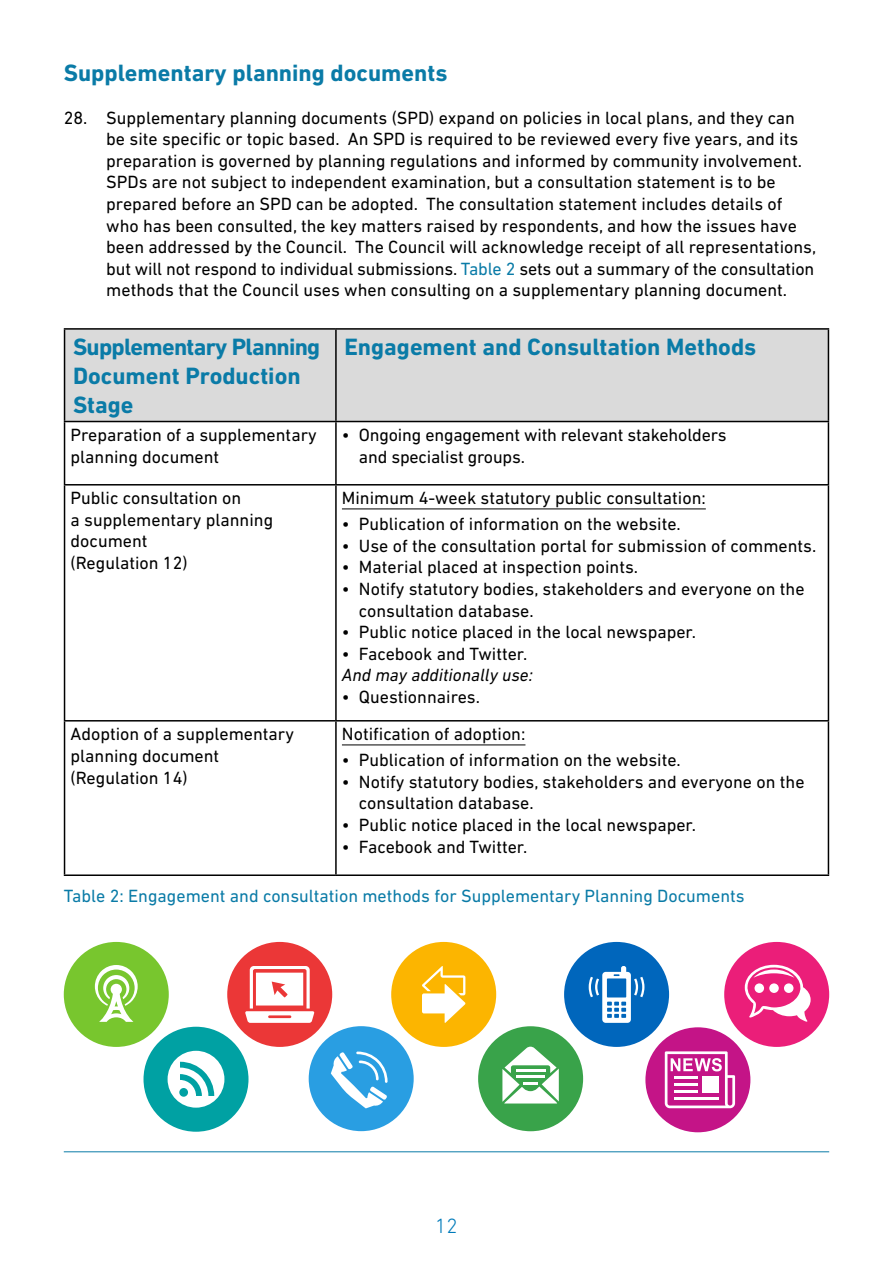
<style>
.page{position:relative;width:893px;height:1263px;background:#fff}
.page>*{position:absolute;margin:0;border:0;box-sizing:border-box;transform-origin:0 0}
.t1{font:700 24px "DIN Next LT Pro";color:#0a7ba7}
.t2{font:700 24px/28.8px "DIN Next LT Pro";letter-spacing:-.02em;color:#0a7ba7}
.t3{font:300 21px "DIN Next LT Pro";color:#007bba}
.t4{font:18px/21.6px "DIN Next LT Pro";color:#000}
.t5{font:18px "DIN Next LT Pro";color:#0a7ba7}
.t6{font:italic 18px "DIN Next LT Pro";color:#000}
.s1{color:#0a7ba7}
</style>
<div class="page">
<hr style="left:64px;top:1151px;width:765px;height:1px;background:#0a7ba7">
<div style="left:65px;top:330px;width:763px;height:91px;background:#dadada"></div>
<hr style="left:64px;top:328px;width:272px;height:2px;background:#000">
<hr style="left:64px;top:330px;width:1px;height:91px;background:#000">
<hr style="left:336px;top:328px;width:493px;height:2px;background:#000">
<hr style="left:335px;top:330px;width:2px;height:91px;background:#000">
<hr style="left:828px;top:330px;width:1px;height:91px;background:#000">
<hr style="left:64px;top:421px;width:272px;height:1px;background:#000">
<hr style="left:64px;top:422px;width:1px;height:62px;background:#000">
<hr style="left:336px;top:421px;width:493px;height:1px;background:#000">
<hr style="left:335px;top:422px;width:2px;height:62px;background:#000">
<hr style="left:828px;top:422px;width:1px;height:62px;background:#000">
<hr style="left:64px;top:484px;width:272px;height:1px;background:#000">
<hr style="left:64px;top:485px;width:1px;height:235px;background:#000">
<hr style="left:336px;top:484px;width:493px;height:1px;background:#000">
<hr style="left:335px;top:485px;width:2px;height:235px;background:#000">
<hr style="left:828px;top:485px;width:1px;height:235px;background:#000">
<hr style="left:64px;top:720px;width:272px;height:1px;background:#000">
<hr style="left:64px;top:721px;width:1px;height:153px;background:#000">
<hr style="left:336px;top:720px;width:493px;height:1px;background:#000">
<hr style="left:335px;top:721px;width:2px;height:153px;background:#000">
<hr style="left:828px;top:721px;width:1px;height:153px;background:#000">
<hr style="left:64px;top:874px;width:272px;height:2px;background:#000">
<hr style="left:336px;top:874px;width:493px;height:2px;background:#000">
<hr style="left:342px;top:508px;width:364px;height:1px;background:#000">
<hr style="left:342px;top:744px;width:183px;height:1px;background:#000">
<div style="left:309px;top:1026px;width:105px;height:105px;background:#299ee2;border-radius:50%"></div>
<svg style="left:331px;top:1051px;width:57px;height:57px"></svg>
<div style="left:724px;top:942px;width:105px;height:105px;background:#eb1e79;border-radius:50%"></div>
<svg style="left:745px;top:965px;width:66px;height:57px"></svg>
<div style="left:64px;top:942px;width:105px;height:105px;background:#78c62e;border-radius:50%"></div>
<svg style="left:95px;top:965px;width:43px;height:57px"></svg>
<div style="left:111px;top:984px;width:11px;height:11px;background:#fff;border-radius:50%"></div>
<div style="left:478px;top:1026px;width:105px;height:105px;background:#39a34a;border-radius:50%"></div>
<svg style="left:502px;top:1047px;width:57px;height:56px"></svg>
<div style="left:564px;top:942px;width:105px;height:105px;background:#0066bc;border-radius:50%"></div>
<svg style="left:589px;top:966px;width:55px;height:57px"></svg>
<div style="left:645px;top:1027px;width:105px;height:105px;background:#c41487;border-radius:50%"></div>
<svg style="left:665px;top:1051px;width:70px;height:57px"></svg>
<div style="left:391px;top:942px;width:105px;height:105px;background:#fcb500;border-radius:50%"></div>
<svg style="left:422px;top:966px;width:44px;height:57px"></svg>
<div style="left:227px;top:942px;width:105px;height:105px;background:#eb3737;border-radius:50%"></div>
<svg style="left:245px;top:966px;width:69px;height:57px"></svg>
<div style="left:144px;top:1027px;width:104px;height:105px;background:#00a1a3;border-radius:50%"></div>
<svg style="left:168px;top:1051px;width:56px;height:57px"></svg>
<h1 class="t1" style="left:64px;top:59px;width:385px">Supplementary planning documents</h1>
<p class="t4" style="left:106px;top:106px;width:711px;text-indent:-43px">28. Supplementary planning documents (SPD) expand on policies in local plans, and they can be site specific or topic based. An SPD is required to be reviewed every five years, and its preparation is governed by planning regulations and informed by community involvement.<br>SPDs are not subject to independent examination, but a consultation statement is to be prepared before an SPD can be adopted. The consultation statement includes details of who has been consulted, the key matters raised by respondents, and how the issues have been addressed by the Council. The Council will acknowledge receipt of all representations, but will not respond to individual submissions. <span class="s1">Table 2</span> sets out a summary of the consultation methods that the Council uses when consulting on a supplementary planning document.</p>
<h1 class="t2" style="left:73px;top:333px;width:249px">Supplementary Planning<br>Document Production<br>Stage</h1>
<h1 class="t1" style="left:344px;top:333px;width:413px">Engagement and Consultation Methods</h1>
<p class="t4" style="left:71px;top:424px;width:248px">Preparation of a supplementary planning document</p>
<p class="t4" style="left:359px;top:424px;width:369px;text-indent:-17px">• Ongoing engagement with relevant stakeholders and specialist groups.</p>
<p class="t4" style="left:71px;top:487px;width:204px">Public consultation on<br>a supplementary planning document<br>(Regulation 12)</p>
<p class="t4" style="left:342px;top:487px;width:365px">Minimum 4-week statutory public consultation:</p>
<p class="t4" style="left:342px;top:513px;width:340px">• Publication of information on the website.</p>
<p class="t4" style="left:342px;top:535px;width:476px">• Use of the consultation portal for submission of comments.</p>
<p class="t4" style="left:342px;top:556px;width:298px">• Material placed at inspection points.</p>
<p class="t4" style="left:359px;top:578px;width:447px;text-indent:-17px">• Notify statutory bodies, stakeholders and everyone on the consultation database.</p>
<p class="t4" style="left:342px;top:621px;width:356px">• Public notice placed in the local newspaper.</p>
<p class="t4" style="left:342px;top:643px;width:187px">• Facebook and Twitter.</p>
<p class="t6" style="left:342px;top:665px;width:192px">And may additionally use:</p>
<p class="t4" style="left:342px;top:686px;width:140px">• Questionnaires.</p>
<p class="t4" style="left:71px;top:723px;width:225px">Adoption of a supplementary planning document (Regulation 14)</p>
<p class="t4" style="left:342px;top:723px;width:185px">Notification of adoption:</p>
<p class="t4" style="left:342px;top:749px;width:340px">• Publication of information on the website.</p>
<p class="t4" style="left:359px;top:771px;width:447px;text-indent:-17px">• Notify statutory bodies, stakeholders and everyone on the consultation database.</p>
<p class="t4" style="left:342px;top:814px;width:356px">• Public notice placed in the local newspaper.</p>
<p class="t4" style="left:342px;top:835px;width:187px">• Facebook and Twitter.</p>
<p class="t5" style="left:64px;top:886px;width:682px">Table 2: Engagement and consultation methods for Supplementary Planning Documents</p>
<p class="t3" style="left:435px;top:1214px;width:24px">12</p>
</div>
